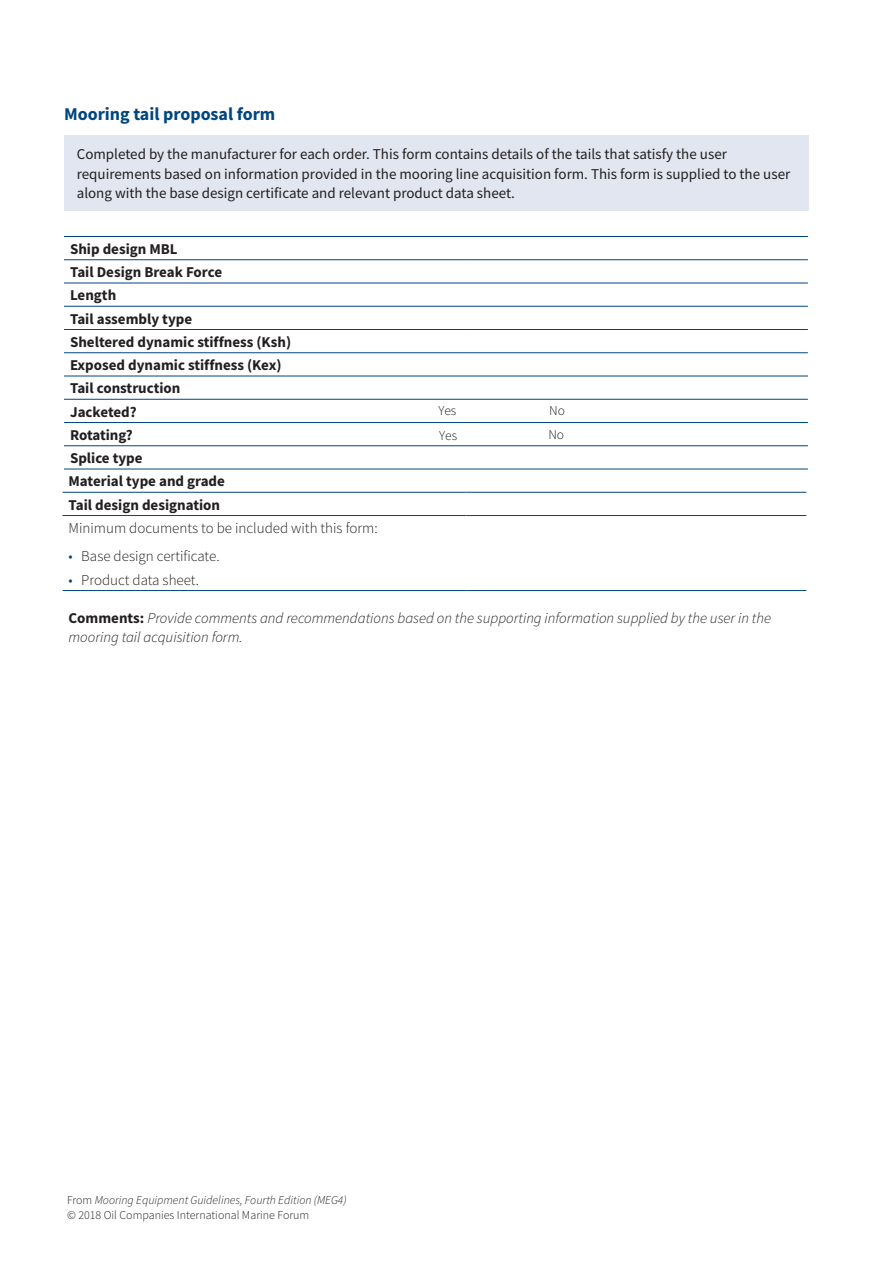
<style>
.page{position:relative;width:893px;height:1263px;background:#fff}
.page>*{position:absolute;margin:0;border:0;box-sizing:border-box;transform-origin:0 0}
.t1{font:700 18px "Source Sans Pro";color:#00467e}
.t2{font:15px/19.5px "Source Sans Pro";color:#231f20}
.t3{font:700 15px/23.2px "Source Sans Pro";color:#231f20}
.t4{font:italic 300 15px/19.5px "Source Sans Pro";color:#231f20}
.t5{font:300 15px "Source Sans Pro";color:#231f20}
.t6{font:300 13.5px "Source Sans Pro";color:#221e1f}
.t7{font:italic 300 12px/15px "Source Sans Pro";color:#231f20}
.s1{color:#00467e}
.s2{font-weight:700;font-style:normal}
.s3{font-style:normal}
</style>
<div class="page">
<div style="left:64px;top:135px;width:744px;height:76px;background:#e2e6f0"></div>
<hr style="left:64px;top:236px;width:404px;height:1px;background:#00467e">
<hr style="left:468px;top:236px;width:340px;height:1px;background:#00467e">
<hr style="left:64px;top:259px;width:404px;height:1px;background:#00467e">
<hr style="left:468px;top:259px;width:340px;height:1px;background:#00467e">
<hr style="left:64px;top:283px;width:404px;height:1px;background:#00467e">
<hr style="left:468px;top:283px;width:340px;height:1px;background:#00467e">
<hr style="left:64px;top:306px;width:404px;height:1px;background:#00467e">
<hr style="left:468px;top:306px;width:340px;height:1px;background:#00467e">
<hr style="left:64px;top:329px;width:404px;height:1px;background:#00467e">
<hr style="left:468px;top:329px;width:340px;height:1px;background:#00467e">
<hr style="left:64px;top:352px;width:404px;height:1px;background:#00467e">
<hr style="left:468px;top:352px;width:340px;height:1px;background:#00467e">
<hr style="left:64px;top:376px;width:404px;height:1px;background:#00467e">
<hr style="left:468px;top:376px;width:340px;height:1px;background:#00467e">
<hr style="left:64px;top:399px;width:404px;height:1px;background:#00467e">
<hr style="left:468px;top:399px;width:340px;height:1px;background:#00467e">
<hr style="left:64px;top:422px;width:404px;height:1px;background:#00467e">
<hr style="left:468px;top:422px;width:340px;height:1px;background:#00467e">
<hr style="left:64px;top:445px;width:404px;height:1px;background:#00467e">
<hr style="left:468px;top:445px;width:340px;height:1px;background:#00467e">
<hr style="left:64px;top:469px;width:404px;height:1px;background:#00467e">
<hr style="left:468px;top:469px;width:340px;height:1px;background:#00467e">
<hr style="left:63px;top:492px;width:403px;height:1px;background:#00467e">
<hr style="left:466px;top:492px;width:340px;height:1px;background:#00467e">
<hr style="left:63px;top:515px;width:403px;height:1px;background:#00467e">
<hr style="left:466px;top:515px;width:340px;height:1px;background:#00467e">
<hr style="left:63px;top:590px;width:403px;height:1px;background:#00467e">
<hr style="left:466px;top:590px;width:340px;height:1px;background:#00467e">
<p class="t1" style="left:64px;top:102px;width:213px">Mooring tail proposal form</p>
<p class="t2" style="left:77px;top:145px;width:715px">Completed by the manufacturer for each order. This form contains details of the tails that satisfy the user requirements based on information provided in the mooring line acquisition form. This form is supplied to the user along with the base design certificate and relevant product data sheet.</p>
<p class="t3" style="left:69px;top:237px;width:224px">Ship design MBL<br>Tail Design Break Force<br>Length<br>Tail assembly type<br>Sheltered dynamic stiffness (Ksh)<br>Exposed dynamic stiffness (Kex)<br>Tail construction<br>Jacketed?<br>Rotating?<br>Splice type<br>Material type and grade<br>Tail design designation</p>
<p class="t5" style="left:69px;top:519px;width:311px">Minimum documents to be included with this form:</p>
<p class="t5" style="left:69px;top:547px;width:153px"><span class="s1">•</span> Base design certificate.</p>
<p class="t5" style="left:69px;top:570px;width:132px"><span class="s1">•</span> Product data sheet.</p>
<p class="t4" style="left:69px;top:608px;width:704px"><span class="s2">Comments:</span> Provide comments and recommendations based on the supporting information supplied by the user in the mooring tail acquisition form.</p>
<p class="t6" style="left:438px;top:402px;width:20px">Yes</p>
<p class="t6" style="left:549px;top:402px;width:17px">No</p>
<p class="t6" style="left:439px;top:427px;width:20px">Yes</p>
<p class="t6" style="left:548px;top:426px;width:17px">No</p>
<p class="t7" style="left:67px;top:1192px;width:281px"><span class="s3">From</span> Mooring Equipment Guidelines, Fourth Edition (MEG4) <span class="s3">© 2018 Oil Companies International Marine Forum</span></p>
</div>
